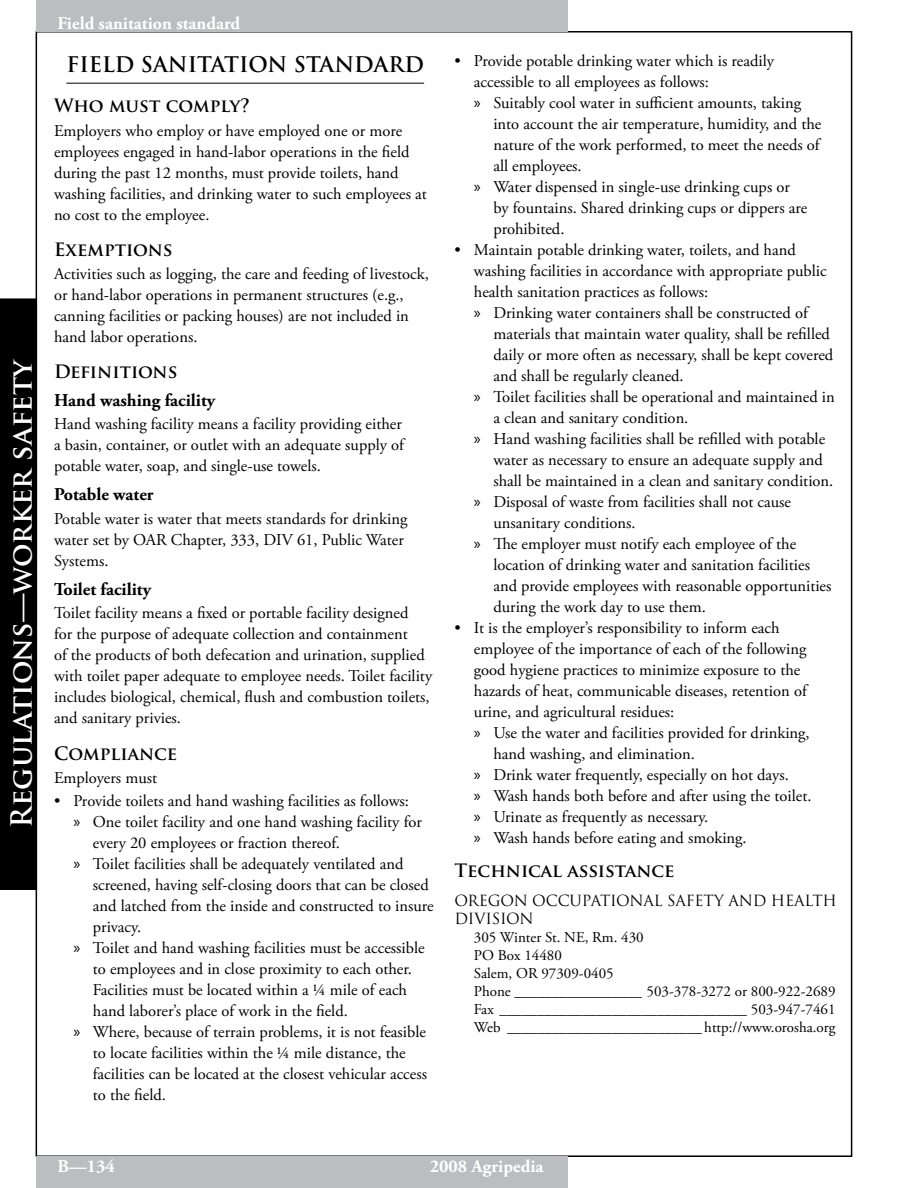
<style>
.page{position:relative;width:918px;height:1188px;background:#fff}
.page>*{position:absolute;margin:0;border:0;box-sizing:border-box;transform-origin:0 0}
.t1{font:700 28.5px "Trajan Pro";letter-spacing:-.03em;color:#fff}
.t2{font:700 21px "Trajan Pro";color:#000}
.t3{font:700 18px "Trajan Pro";letter-spacing:-.005em;color:#000}
.t4{font:700 18px "Adobe Garamond Pro";color:#000}
.t5{font:700 18px "Adobe Garamond Pro";color:#fff}
.t6{font:16.5px/21px "Adobe Garamond Pro";color:#000}
.t7{font:15px/18px "Adobe Garamond Pro";color:#000}
.t8{font:15px "Trajan Pro";letter-spacing:-.01em;color:#000}
.s1{font-family:"Myriad Pro"}
</style>
<div class="page">
<div style="left:36px;top:0;width:531px;height:32px;background:#bcbdc0"></div>
<div style="left:36px;top:1157px;width:531px;height:31px;background:#bcbdc0"></div>
<div style="left:0;top:299px;width:37px;height:590px;background:#000"></div>
<hr style="left:66px;top:83px;width:358px;height:1px;background:#000">
<h1 class="t1" style="left:4px;top:828px;width:471px;rotate:-90deg">Regulations—worker safety</h1>
<p class="t5" style="left:57px;top:13px;width:184px">Field sanitation standard</p>
<p class="t2" style="left:66px;top:51px;width:359px">Field sanitation standard</p>
<p class="t3" style="left:54px;top:95px;width:198px">Who must comply?</p>
<p class="t6" style="left:54px;top:120px;width:374px">Employers who employ or have employed one or more employees engaged in hand-labor operations in the field during the past 12 months, must provide toilets, hand washing facilities, and drinking water to such employees at no cost to the employee.</p>
<p class="t3" style="left:54px;top:238px;width:120px">Exemptions</p>
<p class="t6" style="left:54px;top:264px;width:376px">Activities such as logging, the care and feeding of livestock, or hand-labor operations in permanent structures (e.g., canning facilities or packing houses) are not included in hand labor operations.</p>
<p class="t3" style="left:54px;top:360px;width:125px">Definitions</p>
<p class="t4" style="left:54px;top:389px;width:163px">Hand washing facility</p>
<p class="t6" style="left:54px;top:414px;width:351px">Hand washing facility means a facility providing either a basin, container, or outlet with an adequate supply of potable water, soap, and single-use towels.</p>
<p class="t4" style="left:54px;top:484px;width:101px">Potable water</p>
<p class="t6" style="left:54px;top:508px;width:355px">Potable water is water that meets standards for drinking water set by OAR Chapter, 333, DIV 61, Public Water<br>Systems.</p>
<p class="t4" style="left:54px;top:579px;width:99px">Toilet facility</p>
<p class="t6" style="left:54px;top:603px;width:380px">Toilet facility means a fixed or portable facility designed<br>for the purpose of adequate collection and containment<br>of the products of both defecation and urination, supplied with toilet paper adequate to employee needs. Toilet facility includes biological, chemical, flush and combustion toilets, and sanitary privies.</p>
<p class="t3" style="left:54px;top:742px;width:125px">Compliance</p>
<p class="t6" style="left:54px;top:768px;width:105px">Employers must</p>
<p class="t6" style="left:54px;top:791px;width:357px">• Provide toilets and hand washing facilities as follows:</p>
<p class="t6" style="left:73px;top:812px;width:350px"><span class="s1">x</span> One toilet facility and one hand washing facility for</p>
<p class="t6" style="left:93px;top:833px;width:249px">every 20 employees or fraction thereof.</p>
<p class="t6" style="left:73px;top:854px;width:332px"><span class="s1">x</span> Toilet facilities shall be adequately ventilated and</p>
<p class="t6" style="left:93px;top:875px;width:337px">screened, having self-closing doors that can be closed</p>
<p class="t6" style="left:93px;top:896px;width:342px">and latched from the inside and constructed to insure</p>
<p class="t6" style="left:93px;top:917px;width:50px">privacy.</p>
<p class="t6" style="left:73px;top:938px;width:353px"><span class="s1">x</span> Toilet and hand washing facilities must be accessible</p>
<p class="t6" style="left:93px;top:959px;width:321px">to employees and in close proximity to each other.</p>
<p class="t6" style="left:93px;top:980px;width:316px">Facilities must be located within a ¼ mile of each</p>
<p class="t6" style="left:93px;top:1001px;width:257px">hand laborer’s place of work in the field.</p>
<p class="t6" style="left:73px;top:1022px;width:354px"><span class="s1">x</span> Where, because of terrain problems, it is not feasible</p>
<p class="t6" style="left:93px;top:1043px;width:314px">to locate facilities within the ¼ mile distance, the</p>
<p class="t6" style="left:93px;top:1064px;width:336px">facilities can be located at the closest vehicular access</p>
<p class="t6" style="left:93px;top:1085px;width:75px">to the field.</p>
<p class="t6" style="left:455px;top:51px;width:321px">• Provide potable drinking water which is readily</p>
<p class="t6" style="left:474px;top:72px;width:237px">accessible to all employees as follows:</p>
<p class="t6" style="left:474px;top:93px;width:329px"><span class="s1">x</span> Suitably cool water in sufficient amounts, taking</p>
<p class="t6" style="left:493px;top:114px;width:330px">into account the air temperature, humidity, and the</p>
<p class="t6" style="left:493px;top:135px;width:328px">nature of the work performed, to meet the needs of</p>
<p class="t6" style="left:493px;top:156px;width:90px">all employees.</p>
<p class="t6" style="left:474px;top:177px;width:318px"><span class="s1">x</span> Water dispensed in single-use drinking cups or</p>
<p class="t6" style="left:493px;top:198px;width:315px">by fountains. Shared drinking cups or dippers are</p>
<p class="t6" style="left:493px;top:219px;width:73px">prohibited.</p>
<p class="t6" style="left:474px;top:240px;width:354px;text-indent:-19px">• Maintain potable drinking water, toilets, and hand washing facilities in accordance with appropriate public health sanitation practices as follows:<br><span class="s1">x</span> Drinking water containers shall be constructed of</p>
<p class="t6" style="left:493px;top:324px;width:338px">materials that maintain water quality, shall be refilled</p>
<p class="t6" style="left:493px;top:345px;width:342px">daily or more often as necessary, shall be kept covered</p>
<p class="t6" style="left:493px;top:366px;width:192px">and shall be regularly cleaned.</p>
<p class="t6" style="left:474px;top:387px;width:362px"><span class="s1">x</span> Toilet facilities shall be operational and maintained in</p>
<p class="t6" style="left:493px;top:408px;width:197px">a clean and sanitary condition.</p>
<p class="t6" style="left:474px;top:429px;width:353px"><span class="s1">x</span> Hand washing facilities shall be refilled with potable</p>
<p class="t6" style="left:493px;top:450px;width:331px">water as necessary to ensure an adequate supply and</p>
<p class="t6" style="left:493px;top:471px;width:342px">shall be maintained in a clean and sanitary condition.</p>
<p class="t6" style="left:474px;top:492px;width:319px"><span class="s1">x</span> Disposal of waste from facilities shall not cause</p>
<p class="t6" style="left:493px;top:513px;width:144px">unsanitary conditions.</p>
<p class="t6" style="left:474px;top:534px;width:324px"><span class="s1">x</span> The employer must notify each employee of the</p>
<p class="t6" style="left:493px;top:555px;width:318px">location of drinking water and sanitation facilities</p>
<p class="t6" style="left:493px;top:576px;width:340px">and provide employees with reasonable opportunities</p>
<p class="t6" style="left:493px;top:597px;width:214px">during the work day to use them.</p>
<p class="t6" style="left:455px;top:618px;width:327px">• It is the employer’s responsibility to inform each</p>
<p class="t6" style="left:474px;top:639px;width:334px">employee of the importance of each of the following</p>
<p class="t6" style="left:474px;top:660px;width:328px">good hygiene practices to minimize exposure to the</p>
<p class="t6" style="left:474px;top:681px;width:334px">hazards of heat, communicable diseases, retention of</p>
<p class="t6" style="left:474px;top:702px;width:202px">urine, and agricultural residues:</p>
<p class="t6" style="left:474px;top:723px;width:337px"><span class="s1">x</span> Use the water and facilities provided for drinking,</p>
<p class="t6" style="left:493px;top:744px;width:203px">hand washing, and elimination.</p>
<p class="t6" style="left:474px;top:765px;width:317px"><span class="s1">x</span> Drink water frequently, especially on hot days.</p>
<p class="t6" style="left:474px;top:786px;width:339px"><span class="s1">x</span> Wash hands both before and after using the toilet.</p>
<p class="t6" style="left:474px;top:807px;width:236px"><span class="s1">x</span> Urinate as frequently as necessary.</p>
<p class="t6" style="left:474px;top:828px;width:274px"><span class="s1">x</span> Wash hands before eating and smoking.</p>
<p class="t3" style="left:454px;top:859px;width:222px">Technical assistance</p>
<p class="t8" style="left:454px;top:891px;width:91px">OREGON OCCU</p>
<p class="t8" style="left:582px;top:891px;width:254px">PATIONAL SAFE TY AND HEALTH</p>
<p class="t8" style="left:455px;top:909px;width:81px">DIVIS ION</p>
<p class="t7" style="left:474px;top:928px;width:363px">305 Winter St. NE, Rm. 430<br>PO Box 14480<br>Salem, OR 97309-0405<br>Phone _________________ 503-378-3272 or 800-922-2689<br>Fax _________________________________ 503-947-7461<br>Web __________________________ http://www.orosha.org</p>
<p class="t5" style="left:57px;top:1156px;width:59px">B—134</p>
<p class="t5" style="left:430px;top:1156px;width:115px">2008 Agripedia</p>
</div>
